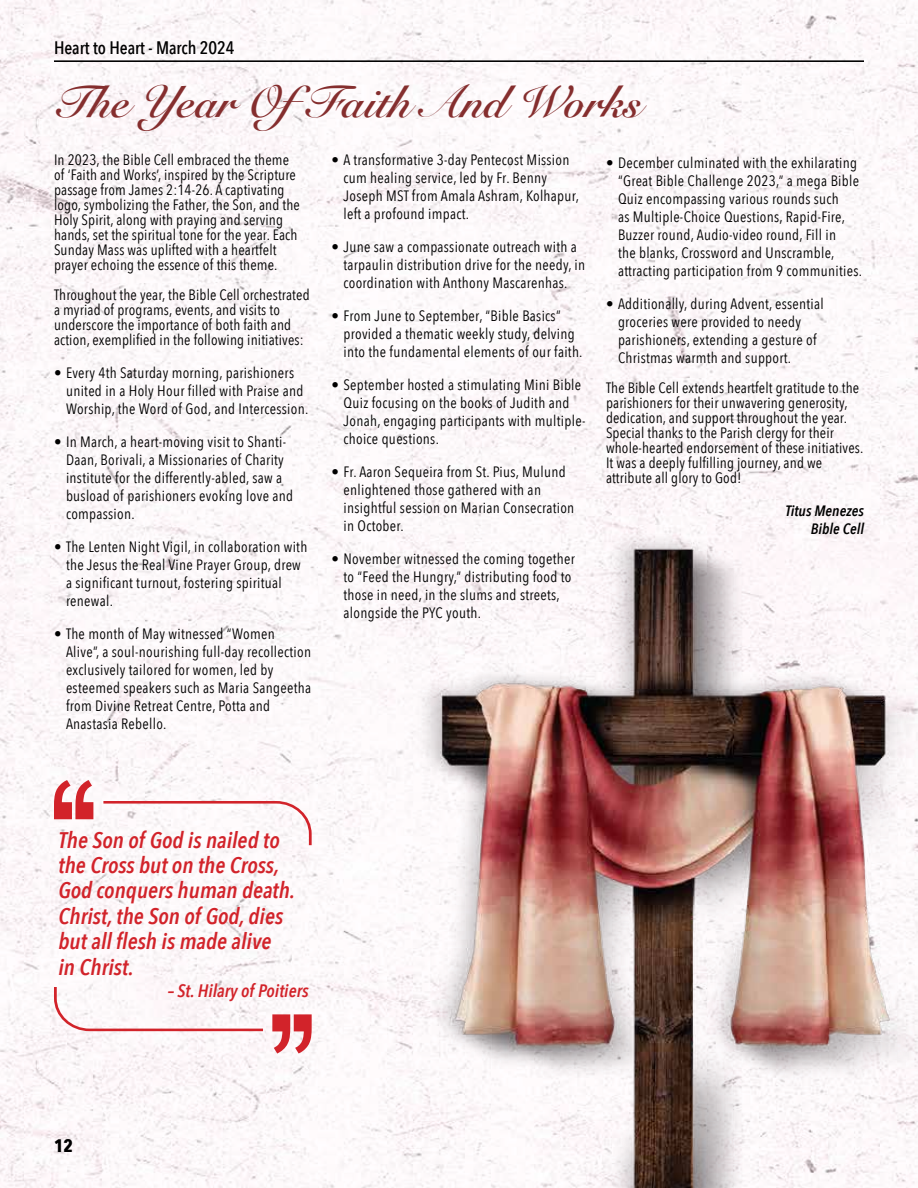
<style>
.page{position:relative;width:918px;height:1188px;background:#fff}
.page>*{position:absolute;margin:0;border:0;box-sizing:border-box;transform-origin:0 0}
.t1{font:700 45px "Snell Roundhand";color:#852e2e}
.t2{font:italic 600 22.5px/25.5px "Avenir Next Condensed";color:#d2232a}
.t3{font:500 18px "Avenir Next Condensed";color:#000}
.t4{font:italic 600 18px "Avenir Next Condensed";color:#d2232a}
.t5{font:700 18px "Avenir Next Condensed";color:#000}
.t6{font:15px/18px "Avenir Next Condensed";letter-spacing:.02em;color:#000}
.t7{font:italic 600 15px/18px "Avenir Next Condensed";color:#000;text-align:right}
</style>
<div class="page">
<img style="left:0;top:0;width:295px;height:1188px">
<img style="left:295px;top:0;width:623px;height:1188px">
<hr style="left:54px;top:60px;width:810px;height:2px;background:#000">
<svg style="left:54px;top:780px;width:39px;height:39px"></svg>
<svg style="left:103px;top:801px;width:209px;height:44px"></svg>
<svg style="left:272px;top:1014px;width:40px;height:40px"></svg>
<svg style="left:54px;top:987px;width:209px;height:44px"></svg>
<p class="t3" style="left:54px;top:37px;width:182px">Heart to Heart - March 2024</p>
<h1 class="t1" style="left:54px;top:63px;width:589px">The Year OfFaith And Works</h1>
<p class="t6" style="left:54px;top:152px;width:247px;line-height:15px">In 2023, the Bible Cell embraced the theme of ‘Faith and Works’, inspired by the Scripture passage from James 2:14-26. A captivating logo, symbolizing the Father, the Son, and the Holy Spirit, along with praying and serving hands, set the spiritual tone for the year. Each Sunday Mass was uplifted with a heartfelt prayer echoing the essence of this theme.</p>
<p class="t6" style="left:54px;top:287px;width:257px;line-height:15px">Throughout the year, the Bible Cell orchestrated a myriad of programs, events, and visits to underscore the importance of both faith and action, exemplified in the following initiatives:</p>
<p class="t6" style="left:66px;top:363px;width:244px;text-indent:-12px">• Every 4th Saturday morning, parishioners united in a Holy Hour filled with Praise and<br>Worship, the Word of God, and Intercession.</p>
<p class="t6" style="left:66px;top:432px;width:229px;text-indent:-12px">• In March, a heart-moving visit to Shanti-Daan, Borivali, a Missionaries of Charity institute for the differently-abled, saw a busload of parishioners evoking love and compassion.</p>
<p class="t6" style="left:66px;top:537px;width:243px;text-indent:-12px">• The Lenten Night Vigil, in collaboration with the Jesus the Real Vine Prayer Group, drew a significant turnout, fostering spiritual renewal.</p>
<p class="t6" style="left:66px;top:624px;width:247px;text-indent:-12px">• The month of May witnessed “Women Alive”, a soul-nourishing full-day recollection exclusively tailored for women, led by esteemed speakers such as Maria Sangeetha from Divine Retreat Centre, Potta and Anastasia Rebello.</p>
<p class="t6" style="left:344px;top:150px;width:237px;text-indent:-12px">• A transformative 3-day Pentecost Mission cum healing service, led by Fr. Benny Joseph MST from Amala Ashram, Kolhapur, left a profound impact.</p>
<p class="t6" style="left:344px;top:237px;width:243px;text-indent:-12px">• June saw a compassionate outreach with a tarpaulin distribution drive for the needy, in coordination with Anthony Mascarenhas.</p>
<p class="t6" style="left:344px;top:306px;width:241px;text-indent:-12px">• From June to September, “Bible Basics” provided a thematic weekly study, delving into the fundamental elements of our faith.</p>
<p class="t6" style="left:344px;top:375px;width:243px;text-indent:-12px">• September hosted a stimulating Mini Bible Quiz focusing on the books of Judith and Jonah, engaging participants with multiple&shy;choice questions.</p>
<p class="t6" style="left:344px;top:462px;width:232px;text-indent:-12px">• Fr. Aaron Sequeira from St. Pius, Mulund enlightened those gathered with an insightful session on Marian Consecration in October.</p>
<p class="t6" style="left:344px;top:549px;width:233px;text-indent:-12px">• November witnessed the coming together to “Feed the Hungry,” distributing food to those in need, in the slums and streets, alongside the PYC youth.</p>
<p class="t6" style="left:618px;top:153px;width:245px;text-indent:-12px">• December culminated with the exhilarating “Great Bible Challenge 2023,” a mega Bible Quiz encompassing various rounds such<br>as Multiple-Choice Questions, Rapid-Fire, Buzzer round, Audio-video round, Fill in<br>the blanks, Crossword and Unscramble, attracting participation from 9 communities.</p>
<p class="t6" style="left:618px;top:294px;width:207px;text-indent:-12px">• Additionally, during Advent, essential groceries were provided to needy parishioners, extending a gesture of Christmas warmth and support.</p>
<p class="t6" style="left:606px;top:380px;width:259px;line-height:15px">The Bible Cell extends heartfelt gratitude to the parishioners for their unwavering generosity, dedication, and support throughout the year.<br>Special thanks to the Parish clergy for their whole-hearted endorsement of these initiatives.<br>It was a deeply fulfilling journey, and we attribute all glory to God!</p>
<p class="t7" style="left:785px;top:502px;width:80px">Titus Menezes<br>Bible Cell</p>
<h2 class="t2" style="left:58px;top:827px;width:238px">The Son of God is nailed to the Cross but on the Cross,<br>God conquers human death.<br>Christ, the Son of God, dies but all flesh is made alive<br>in Christ.</h2>
<p class="t4" style="left:168px;top:979px;width:142px">– St. Hilary of Poitiers</p>
<p class="t5" style="left:54px;top:1135px;width:20px">12</p>
</div>
